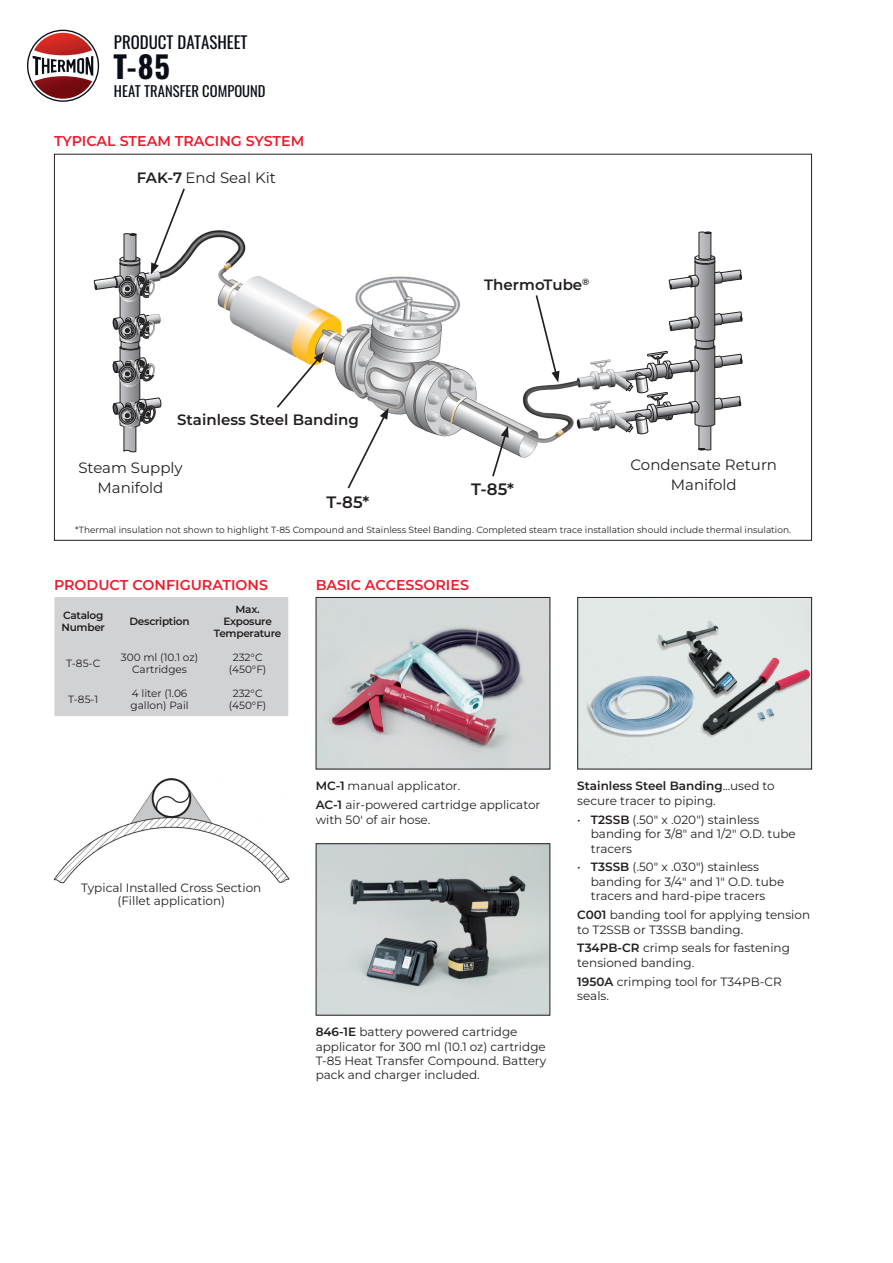
<style>
.page{position:relative;width:893px;height:1263px;background:#fff}
.page>*{position:absolute;margin:0;border:0;box-sizing:border-box;transform-origin:0 0}
.t1{font:700 30.3px "Oswald";color:#090d18}
.t2{font:16.8px "Oswald";color:#090d18}
.t3{font:600 16.5px "Montserrat";color:#231f20}
.t4{font:15px/20.1px "Montserrat";color:#231f20;text-align:center}
.t5{font:600 15px "Montserrat";color:#231f20}
.t6{font:14.7px "Oswald";color:#090d18}
.t7{font:600 14.25px "Montserrat";color:#ee1b2d}
.t8{font:12px/14.4px "Montserrat";color:#231f20}
.t9{font:10.5px/12px "Montserrat";color:#231f20;text-align:center}
.t10{font:600 10.5px/12px "Montserrat";letter-spacing:-.025em;color:#231f20}
.t11{font:9px "Montserrat";color:#231f20}
.s1{font-weight:600}
</style>
<div class="page">
<svg style="left:27px;top:30px;width:72px;height:72px"></svg>
<div style="left:54px;top:597px;width:234px;height:119px;background:#d1d2d4"></div>
<img style="left:579px;top:599px;width:231px;height:168px">
<div style="left:577px;top:597px;width:235px;height:172px;border:1px solid #231f20"></div>
<img style="left:318px;top:599px;width:230px;height:168px">
<svg style="left:93px;top:188px;width:650px;height:301px"></svg>
<img style="left:318px;top:845px;width:230px;height:168px">
<img style="left:53px;top:778px;width:237px;height:106px">
<h2 class="t2" style="left:114px;top:29px;width:135px">PRODUCT DATASHEET</h2>
<p class="t6" style="left:114px;top:79px;width:153px">HEAT TRANSFER COMPOUND</p>
<h1 class="t1" style="left:113px;top:43px;width:58px">T-85</h1>
<p class="t7" style="left:54px;top:132px;width:252px">TYPICAL STEAM TRACING SYSTEM</p>
<p class="t4" style="left:137px;top:168px;width:141px"><span class="s1">FAK-7</span> End Seal Kit</p>
<p class="t5" style="left:484px;top:275px;width:107px">ThermoTube<sup>®</sup></p>
<p class="t5" style="left:177px;top:411px;width:183px">Stainless Steel Banding</p>
<p class="t4" style="left:78px;top:458px;width:106px">Steam Supply<br>Manifold</p>
<h3 class="t3" style="left:327px;top:491px;width:44px">T-85*</h3>
<p class="t11" style="left:75px;top:524px;width:717px">*Thermal insulation not shown to highlight T-85 Compound and Stainless Steel Banding. Completed steam trace installation should include thermal insulation.</p>
<p class="t4" style="left:630px;top:454px;width:148px">Condensate Return<br>Manifold</p>
<h3 class="t3" style="left:471px;top:479px;width:44px">T-85*</h3>
<p class="t7" style="left:54px;top:576px;width:216px">PRODUCT CONFIGURATIONS</p>
<p class="t10" style="left:62px;top:609px;width:45px">Catalog<br>Number</p>
<p class="t10" style="left:130px;top:615px;width:62px">Description</p>
<p class="t10" style="left:214px;top:603px;width:69px;text-align:center">Max.<br>Exposure<br>Temperature</p>
<p class="t9" style="left:66px;top:657px;width:35px">T-85-C</p>
<p class="t9" style="left:121px;top:651px;width:79px">300 ml (10.1 oz)<br>Cartridges</p>
<p class="t9" style="left:229px;top:651px;width:39px">232°C (450°F)</p>
<p class="t9" style="left:68px;top:693px;width:31px">T-85-1</p>
<p class="t9" style="left:130px;top:687px;width:60px;text-align:left">4 liter (1.06 gallon) Pail</p>
<p class="t9" style="left:229px;top:687px;width:39px">232°C (450°F)</p>
<p class="t8" style="left:81px;top:880px;width:182px;line-height:13.5px;text-align:center">Typical Installed Cross Section (Fillet application)</p>
<p class="t7" style="left:316px;top:576px;width:155px">BASIC ACCESSORIES</p>
<p class="t8" style="left:316px;top:777px;width:226px;line-height:18.9px"><span class="s1">MC-1</span> manual applicator.<br><span class="s1">AC-1</span> air-powered cartridge applicator</p>
<p class="t8" style="left:316px;top:812px;width:116px">with 50' of air hose.</p>
<p class="t8" style="left:316px;top:1025px;width:232px"><span class="s1">846-1E</span> battery powered cartridge applicator for 300 ml (10.1 oz) cartridge T-85 Heat Transfer Compound. Battery pack and charger included.</p>
<p class="t8" style="left:577px;top:779px;width:199px"><span class="s1">Stainless Steel Banding</span>...used to secure tracer to piping.</p>
<p class="t8" style="left:591px;top:812px;width:206px;text-indent:-14px">• <span class="s1">T2SSB</span> (.50" x .020") stainless banding for 3/8" and 1/2" O.D. tube tracers</p>
<p class="t8" style="left:591px;top:860px;width:195px;text-indent:-14px">• <span class="s1">T3SSB</span> (.50" x .030") stainless banding for 3/4" and 1" O.D. tube tracers and hard-pipe tracers</p>
<p class="t8" style="left:577px;top:908px;width:234px"><span class="s1">C001</span> banding tool for applying tension to T2SSB or T3SSB banding.</p>
<p class="t8" style="left:577px;top:941px;width:214px"><span class="s1">T34PB-CR</span> crimp seals for fastening tensioned banding.</p>
<p class="t8" style="left:577px;top:974px;width:206px"><span class="s1">1950A</span> crimping tool for T34PB-CR seals.</p>
</div>
